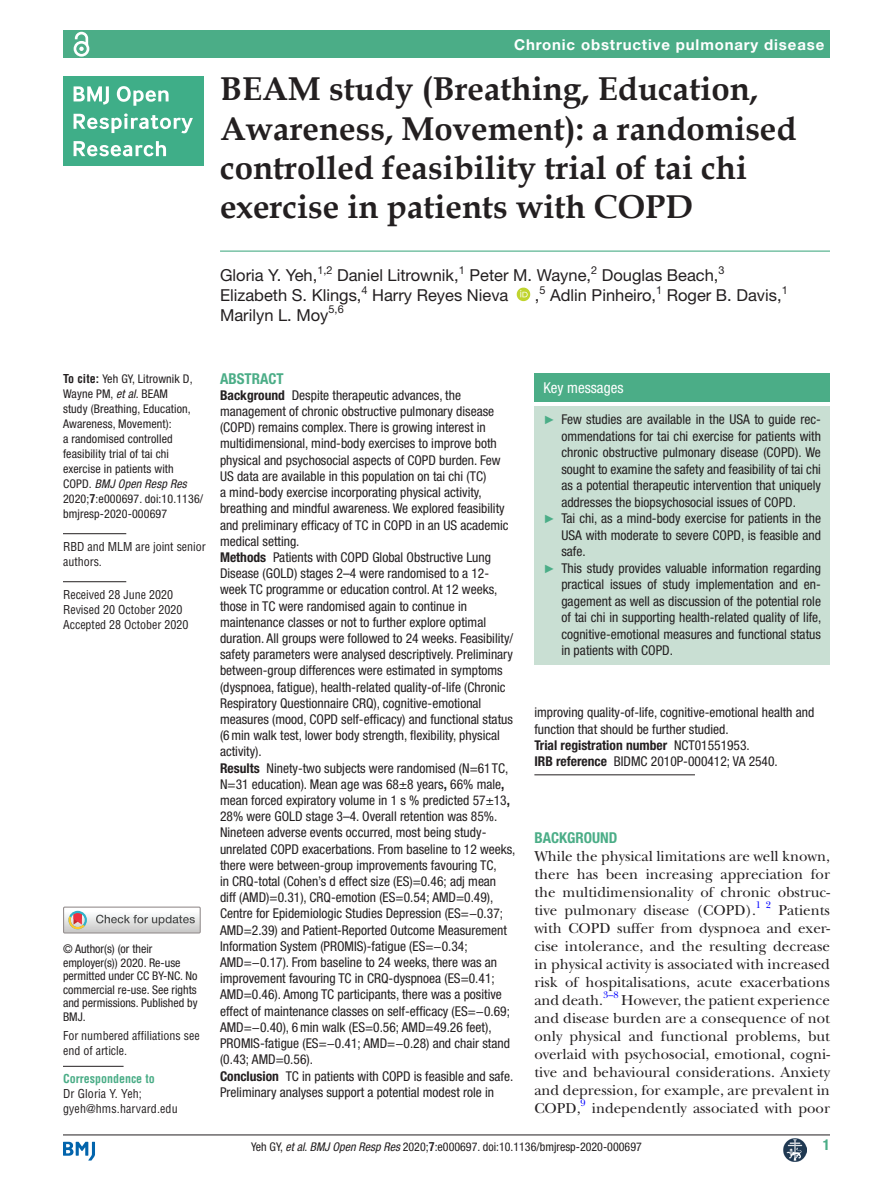
<style>
.page{position:relative;width:893px;height:1191px;background:#fff}
.page>*{position:absolute;margin:0;border:0;box-sizing:border-box;transform-origin:0 0}
.t1{font:700 33px/39px "Book Antiqua";color:#231f20}
.t2{font:16.5px "Helvetica Neue LT Std";color:#231f20}
.t3{font:15px/18px "New Baskerville";color:#231f20;text-align:justify}
.t4{font:700 15px "Helvetica Neue LT Std";letter-spacing:.055em;color:#fff}
.t5{font:700 condensed 15px "Helvetica Neue LT Std";color:#4bad87}
.t6{font:condensed 15px "Helvetica Neue LT Std";color:#fff}
.t7{font:condensed 13.5px/16.2px "Helvetica Neue LT Std";color:#231f20}
.t8{font:condensed 12px/15px "Helvetica Neue LT Std";letter-spacing:.01em;color:#231f20}
.t9{font:condensed 12px/15px "Helvetica LT Std";color:#231f20}
.t10{font:700 condensed 12px "Helvetica";color:#4bad87}
.t11{font:10.95px "Helvetica Neue LT Std";color:#231f20}
.t12{font:9.9px "New Baskerville";color:#00f}
.s1{font-family:"Helvetica";font-weight:700}
.s2{font-style:italic}
.s3{font-weight:700}
.s4{font-family:"Arial";font-stretch:normal;font-size:12px;color:#4bad87}
</style>
<div class="page">
<svg style="left:63px;top:1141px;width:32px;height:19px"></svg>
<hr style="left:63px;top:1134px;width:767px;height:1px;background:#231f20">
<img style="left:783px;top:1138px;width:23px;height:23px">
<div style="left:63px;top:906px;width:138px;height:27px;border:1px solid #969090"></div>
<svg style="left:64px;top:907px;width:136px;height:26px"></svg>
<hr style="left:63px;top:533px;width:63px;height:1px;background:#231f20">
<hr style="left:63px;top:581px;width:63px;height:1px;background:#231f20">
<hr style="left:63px;top:1066px;width:61px;height:1px;background:#231f20">
<div style="left:63px;top:76px;width:140px;height:90px;background:#3fae88"></div>
<svg style="left:74px;top:86px;width:35px;height:19px"></svg>
<svg style="left:117px;top:86px;width:52px;height:20px"></svg>
<svg style="left:74px;top:113px;width:119px;height:20px"></svg>
<svg style="left:74px;top:141px;width:92px;height:15px"></svg>
<hr style="left:220px;top:250px;width:610px;height:2px;background:#4bad87">
<svg style="left:517px;top:288px;width:13px;height:13px"></svg>
<div style="left:63px;top:31px;width:767px;height:27px;background:#4bad87"></div>
<svg style="left:72px;top:30px;width:20px;height:27px"></svg>
<hr style="left:534px;top:774px;width:161px;height:1px;background:#231f20">
<div style="left:534px;top:373px;width:296px;height:29px;background:#4bad87"></div>
<div style="left:534px;top:406px;width:296px;height:258px;background:#c9dfd3"></div>
<p class="t4" style="left:514px;top:35px;width:312px">Chronic obstructive pulmonary disease</p>
<h1 class="t1" style="left:220px;top:70px;width:578px">BEAM study (Breathing, Education, Awareness, Movement): a randomised controlled feasibility trial of tai chi exercise in patients with COPD</h1>
<p class="t2" style="left:220px;top:266px;width:99px">Gloria Y. Yeh,</p>
<p class="t11" style="left:317px;top:263px;width:17px">1,2</p>
<p class="t2" style="left:337px;top:266px;width:123px">Daniel Litrownik,</p>
<p class="t11" style="left:459px;top:263px;width:8px">1</p>
<p class="t2" style="left:469px;top:266px;width:123px">Peter M. Wayne,</p>
<p class="t11" style="left:591px;top:263px;width:8px">2</p>
<p class="t2" style="left:602px;top:266px;width:118px">Douglas Beach,</p>
<p class="t11" style="left:718px;top:263px;width:8px">3</p>
<p class="t2" style="left:220px;top:285px;width:290px">Elizabeth S. Klings,<sup>4</sup> Harry Reyes Nieva</p>
<p class="t2" style="left:535px;top:285px;width:254px">,<sup>5</sup> Adlin Pinheiro,<sup>1</sup> Roger B. Davis,<sup>1</sup></p>
<p class="t2" style="left:220px;top:305px;width:110px">Marilyn L. Moy</p>
<p class="t11" style="left:329px;top:303px;width:17px">5,6</p>
<p class="t8" style="left:63px;top:371px;width:142px"><span class="s1">To cite:</span> Yeh GY, Litrownik D,<br>Wayne PM, <span class="s2">et al</span>. BEAM<br>study (Breathing, Education,<br>Awareness, Movement):<br>a randomised controlled feasibility trial of tai chi exercise in patients with<br>COPD. <span class="s2">BMJ Open Resp Res<br></span>2020;<span class="s1">7</span>:e000697. doi:10.1136/ bmjresp-2020-000697</p>
<p class="t9" style="left:63px;top:538px;width:144px">RBD and MLM are joint senior authors.</p>
<p class="t9" style="left:63px;top:586px;width:127px">Received 28 June 2020<br>Revised 20 October 2020<br>Accepted 28 October 2020</p>
<p class="t8" style="left:63px;top:942px;width:136px;line-height:13.5px">© Author(s) (or their employer(s)) 2020. Re-use permitted under CC BY-NC. No commercial re-use. See rights and permissions. Published by<br>BMJ.</p>
<p class="t9" style="left:63px;top:1027px;width:138px">For numbered affiliations see end of article.</p>
<p class="t10" style="left:63px;top:1071px;width:93px">Correspondence to</p>
<p class="t9" style="left:63px;top:1086px;width:116px">Dr Gloria Y. Yeh; gyeh@hms.harvard.edu</p>
<p class="t5" style="left:220px;top:369px;width:65px">ABSTRACT</p>
<p class="t7" style="left:220px;top:387px;width:297px"><span class="s3">Background</span> Despite therapeutic advances, the management of chronic obstructive pulmonary disease (COPD) remains complex. There is growing interest in multidimensional, mind-body exercises to improve both physical and psychosocial aspects of COPD burden. Few US data are available in this population on tai chi (TC)<br>a mind-body exercise incorporating physical activity, breathing and mindful awareness. We explored feasibility and preliminary efficacy of TC in COPD in an US academic medical setting.<br><span class="s3">Methods</span> Patients with COPD Global Obstructive Lung Disease (GOLD) stages 2–4 were randomised to a 12- week TC programme or education control. At 12 weeks, those in TC were randomised again to continue in maintenance classes or not to further explore optimal duration. All groups were followed to 24 weeks. Feasibility/ safety parameters were analysed descriptively. Preliminary between-group differences were estimated in symptoms (dyspnoea, fatigue), health-related quality-of-life (Chronic Respiratory Questionnaire CRQ), cognitive-emotional measures (mood, COPD self-efficacy) and functional status (6min walk test, lower body strength, flexibility, physical activity).<br><span class="s3">Results</span> Ninety-two subjects were randomised (N=61TC, N=31 education). Mean age was 68±8 years<span class="s3">,</span> 66% male<span class="s3">, </span>mean forced expiratory volume in 1 s % predicted 57±13<span class="s3">, </span>28% were GOLD stage 3–4. Overall retention was 85%.<br>Nineteen adverse events occurred, most being study&shy;unrelated COPD exacerbations. From baseline to 12 weeks, there were between-group improvements favouring TC,<br>in CRQ-total (Cohen’s d effect size (ES)=0.46; adj mean diff (AMD)=0.31), CRQ-emotion (ES=0.54; AMD=0.49), Centre for Epidemiologic Studies Depression (ES=−0.37; AMD=2.39) and Patient-Reported Outcome Measurement Information System (PROMIS)-fatigue (ES=−0.34; AMD=−0.17). From baseline to 24 weeks, there was an improvement favouring TC in CRQ-dyspnoea (ES=0.41; AMD=0.46). Among TC participants, there was a positive effect of maintenance classes on self-efficacy (ES=−0.69; AMD=−0.40), 6min walk (ES=0.56; AMD=49.26 feet), PROMIS-fatigue (ES=−0.41; AMD=−0.28) and chair stand (0.43; AMD=0.56).<br><span class="s3">Conclusion</span> TC in patients with COPD is feasible and safe.<br>Preliminary analyses support a potential modest role in</p>
<p class="t6" style="left:543px;top:379px;width:82px">Key messages</p>
<p class="t7" style="left:543px;top:411px;width:279px"><span class="s4">►</span> Few studies are available in the USA to guide rec-</p>
<p class="t7" style="left:561px;top:428px;width:261px">ommendations for tai chi exercise for patients with</p>
<p class="t7" style="left:561px;top:444px;width:261px">chronic obstructive pulmonary disease (COPD). We</p>
<p class="t7" style="left:561px;top:461px;width:261px">sought to examine the safety and feasibility of tai chi</p>
<p class="t7" style="left:561px;top:477px;width:261px">as a potential therapeutic intervention that uniquely</p>
<p class="t7" style="left:561px;top:494px;width:236px">addresses the biopsychosocial issues of COPD.</p>
<p class="t7" style="left:543px;top:510px;width:279px"><span class="s4">►</span> Tai chi, as a mind-body exercise for patients in the</p>
<p class="t7" style="left:561px;top:527px;width:261px">USA with moderate to severe COPD, is feasible and</p>
<p class="t7" style="left:561px;top:543px;width:26px">safe.</p>
<p class="t7" style="left:543px;top:560px;width:279px"><span class="s4">►</span> This study provides valuable information regarding</p>
<p class="t7" style="left:561px;top:576px;width:261px">practical issues of study implementation and en-</p>
<p class="t7" style="left:561px;top:593px;width:261px">gagement as well as discussion of the potential role</p>
<p class="t7" style="left:561px;top:609px;width:262px">of tai chi in supporting health-related quality of life,</p>
<p class="t7" style="left:561px;top:626px;width:261px">cognitive-emotional measures and functional status</p>
<p class="t7" style="left:561px;top:642px;width:113px">in patients with COPD.</p>
<p class="t7" style="left:534px;top:704px;width:281px">improving quality-of-life, cognitive-emotional health and function that should be further studied.<br><span class="s3">Trial registration number</span> NCT01551953.<br><span class="s3">IRB reference</span> BIDMC 2010P-000412; VA 2540.</p>
<p class="t5" style="left:534px;top:828px;width:85px">BACKGROUND</p>
<p class="t3" style="left:534px;top:847px;width:297px">While the physical limitations are well known, there has been increasing appreciation for the multidimensionality of chronic obstruc&shy;tive pulmonary disease (COPD).</p>
<p class="t12" style="left:756px;top:899px;width:17px">1 2</p>
<p class="t3" style="left:534px;top:901px;width:297px;text-indent:244px">Patients with COPD suffer from dyspnoea and exer&shy;cise intolerance, and the resulting decrease in physical activity is associated with increased risk of hospitalisations, acute exacerbations and death.</p>
<p class="t12" style="left:603px;top:989px;width:17px">3–8</p>
<p class="t3" style="left:534px;top:991px;width:297px;text-indent:87px">However, the patient experience and disease burden are a consequence of not only physical and functional problems, but overlaid with psychosocial, emotional, cogni&shy;tive and behavioural considerations. Anxiety and depression, for example, are prevalent in COPD,</p>
<p class="t12" style="left:581px;top:1097px;width:7px">9</p>
<p class="t3" style="left:592px;top:1099px;width:240px">independently associated with poor</p>
<p class="t8" style="left:251px;top:1138px;width:392px">Yeh GY, <span class="s2">et al</span>. <span class="s2">BMJ Open Resp Res</span> 2020;<span class="s1">7</span>:e000697. doi:10.1136/bmjresp-2020-000697</p>
<p class="t5" style="left:823px;top:1135px;width:9px">1</p>
</div>
